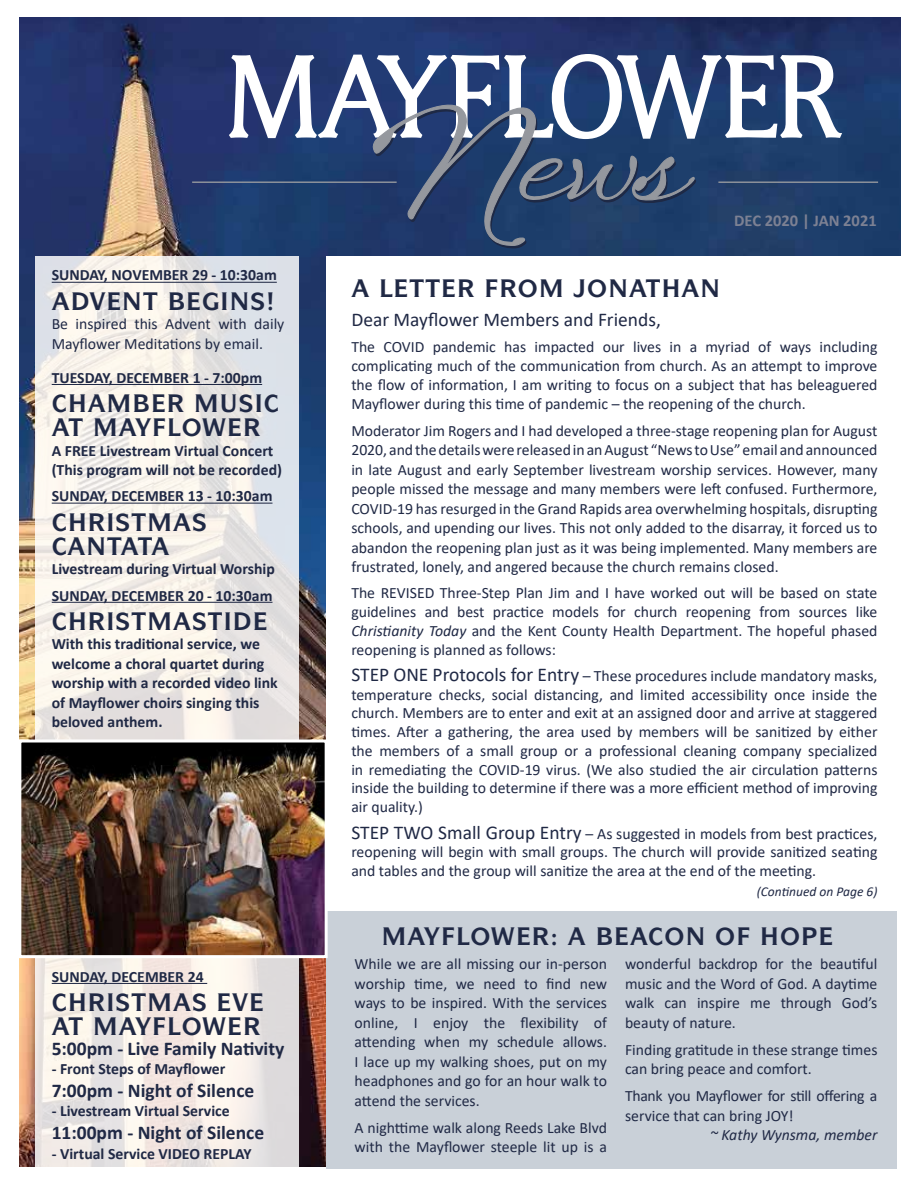
<style>
.page{position:relative;width:918px;height:1188px;background:#fff}
.page>*{position:absolute;margin:0;border:0;box-sizing:border-box;transform-origin:0 0}
.t1{font:700 19.5px "Calibri";color:#202945}
.t2{font:19.5px "Calibri";color:#202945}
.t3{font:700 16.5px "Calibri";color:#7d8193}
.t4{font:15.75px/19.5px "Calibri";color:#202945;text-align:justify}
.t5{font:700 15.75px/19.5px "Calibri";color:#202945}
.t6{font:15.75px/19.5px "Calibri";letter-spacing:-.02em;color:#202945}
.t7{font:italic 15.75px "Calibri";color:#202945}
.t8{font:italic 13.5px "Calibri";color:#202945}
.s1{font-style:italic}
.s2{font-size:19.5px}
</style>
<div class="page">
<img style="left:19px;top:17px;width:882px;height:1149px">
<div style="left:326px;top:256px;width:581px;height:923px;background:#fff"></div>
<div style="left:326px;top:912px;width:570px;height:257px;background:#c9d0d8"></div>
<svg style="left:228px;top:54px;width:616px;height:194px;background:#465d85"></svg>
<hr style="left:192px;top:182px;width:205px;height:1px;background:#95989e">
<hr style="left:718px;top:182px;width:160px;height:1px;background:#95989e">
<svg style="left:36px;top:256px;width:263px;height:911px"></svg>
<img style="left:22px;top:744px;width:302px;height:210px">
<div style="left:18px;top:740px;width:310px;height:218px;border:3px solid #fff"></div>
<hr style="left:52px;top:282px;width:225px;height:1px;background:#202945">
<hr style="left:52px;top:384px;width:210px;height:1px;background:#202945">
<hr style="left:52px;top:503px;width:220px;height:1px;background:#202945">
<hr style="left:52px;top:602px;width:220px;height:1px;background:#202945">
<hr style="left:52px;top:983px;width:155px;height:1px;background:#202945">
<svg style="left:52px;top:292px;width:105px;height:18px"></svg>
<svg style="left:169px;top:292px;width:104px;height:18px;background:#e2e3e5"></svg>
<svg style="left:196px;top:394px;width:82px;height:18px"></svg>
<svg style="left:52px;top:419px;width:31px;height:17px"></svg>
<svg style="left:95px;top:418px;width:165px;height:18px"></svg>
<svg style="left:53px;top:537px;width:116px;height:18px"></svg>
<svg style="left:218px;top:994px;width:45px;height:17px"></svg>
<svg style="left:52px;top:1018px;width:31px;height:17px"></svg>
<svg style="left:95px;top:1017px;width:165px;height:18px"></svg>
<svg style="left:53px;top:394px;width:131px;height:18px;background:#f8f3ea"></svg>
<svg style="left:53px;top:513px;width:153px;height:18px;background:#f6f0ea"></svg>
<svg style="left:53px;top:612px;width:213px;height:18px"></svg>
<svg style="left:53px;top:993px;width:153px;height:18px;background:#f3eae4"></svg>
<p class="t5" style="left:52px;top:265px;width:227px">SUNDAY, NOVEMBER 29 - 10:30am</p>
<p class="t4" style="left:52px;top:314px;width:234px">Be inspired this Advent with daily<br>Mayflower Meditations by email.</p>
<p class="t5" style="left:52px;top:368px;width:212px">TUESDAY, DECEMBER 1 - 7:00pm</p>
<p class="t5" style="left:52px;top:440px;width:232px">A FREE Livestream Virtual Concert (This program will not be recorded)</p>
<p class="t5" style="left:52px;top:486px;width:222px">SUNDAY, DECEMBER 13 - 10:30am</p>
<p class="t5" style="left:52px;top:556px;width:225px;line-height:26.2px">Livestream during Virtual Worship<br>SUNDAY, DECEMBER 20 - 10:30am</p>
<p class="t5" style="left:52px;top:634px;width:228px">With this traditional service, we welcome a choral quartet during worship with a recorded video link of Mayflower choirs singing this beloved anthem.</p>
<p class="t5" style="left:52px;top:966px;width:153px">SUNDAY, DECEMBER 24</p>
<p class="t1" style="left:52px;top:1034px;width:234px">5:00pm - Live Family Nativity</p>
<p class="t5" style="left:52px;top:1059px;width:175px">- Front Steps of Mayflower</p>
<p class="t1" style="left:52px;top:1077px;width:204px">7:00pm - Night of Silence</p>
<p class="t5" style="left:52px;top:1101px;width:180px">- Livestream Virtual Service</p>
<p class="t1" style="left:52px;top:1119px;width:214px">11:00pm - Night of Silence</p>
<p class="t5" style="left:52px;top:1143px;width:201px">- Virtual Service VIDEO REPLAY</p>
<p class="t3" style="left:734px;top:209px;width:144px">DEC 2020 | JAN 2021</p>
<p class="t2" style="left:351px;top:306px;width:311px">Dear Mayflower Members and Friends,</p>
<p class="t4" style="left:351px;top:337px;width:528px;line-height:18.8px">The COVID pandemic has impacted our lives in a myriad of ways including complicating much of the communication from church. As an attempt to improve the flow of information, I am writing to focus on a subject that has beleaguered Mayflower during this time of pandemic – the reopening of the church.</p>
<p class="t4" style="left:351px;top:420px;width:528px">Moderator Jim Rogers and I had developed a three-stage reopening plan for August 2020, and the details were released in an August “News to Use” email and announced in late August and early September livestream worship services. However, many people missed the message and many members were left confused. Furthermore, COVID-19 has resurged in the Grand Rapids area overwhelming hospitals, disrupting schools, and upending our lives. This not only added to the disarray, it forced us to abandon the reopening plan just as it was being implemented. Many members are frustrated, lonely, and angered because the church remains closed.</p>
<p class="t4" style="left:351px;top:583px;width:528px;line-height:18.8px">The REVISED Three-Step Plan Jim and I have worked out will be based on state guidelines and best practice models for church reopening from sources like <span class="s1">Christianity Today</span> and the Kent County Health Department. The hopeful phased reopening is planned as follows:</p>
<p class="t4" style="left:351px;top:666px;width:528px;line-height:18.8px"><span class="s2">STEP ONE Protocols for Entry</span> – These procedures include mandatory masks, temperature checks, social distancing, and limited accessibility once inside the church. Members are to enter and exit at an assigned door and arrive at staggered times. After a gathering, the area used by members will be sanitized by either the members of a small group or a professional cleaning company specialized in remediating the COVID-19 virus. (We also studied the air circulation patterns inside the building to determine if there was a more efficient method of improving air quality.)</p>
<p class="t4" style="left:351px;top:824px;width:528px;line-height:18.8px"><span class="s2">STEP TWO Small Group Entry</span> – As suggested in models from best practices, reopening will begin with small groups. The church will provide sanitized seating and tables and the group will sanitize the area at the end of the meeting.</p>
<p class="t8" style="left:757px;top:882px;width:122px">(Continued on Page 6)</p>
<p class="t4" style="left:355px;top:954px;width:254px">While we are all missing our in-person worship time, we need to find new ways to be inspired. With the services online, I enjoy the flexibility of attending when my schedule allows.<br>I lace up my walking shoes, put on my headphones and go for an hour walk to attend the services.</p>
<p class="t4" style="left:355px;top:1117px;width:254px">A nighttime walk along Reeds Lake Blvd with the Mayflower steeple lit up is a</p>
<p class="t4" style="left:625px;top:954px;width:254px">wonderful backdrop for the beautiful music and the Word of God. A daytime walk can inspire me through God’s beauty of nature.</p>
<p class="t4" style="left:625px;top:1039px;width:254px">Finding gratitude in these strange times can bring peace and comfort.</p>
<p class="t6" style="left:625px;top:1086px;width:254px">Thank you Mayflower for still offering a service that can bring JOY!</p>
<p class="t7" style="left:710px;top:1124px;width:169px">~ Kathy Wynsma, member</p>
</div>
